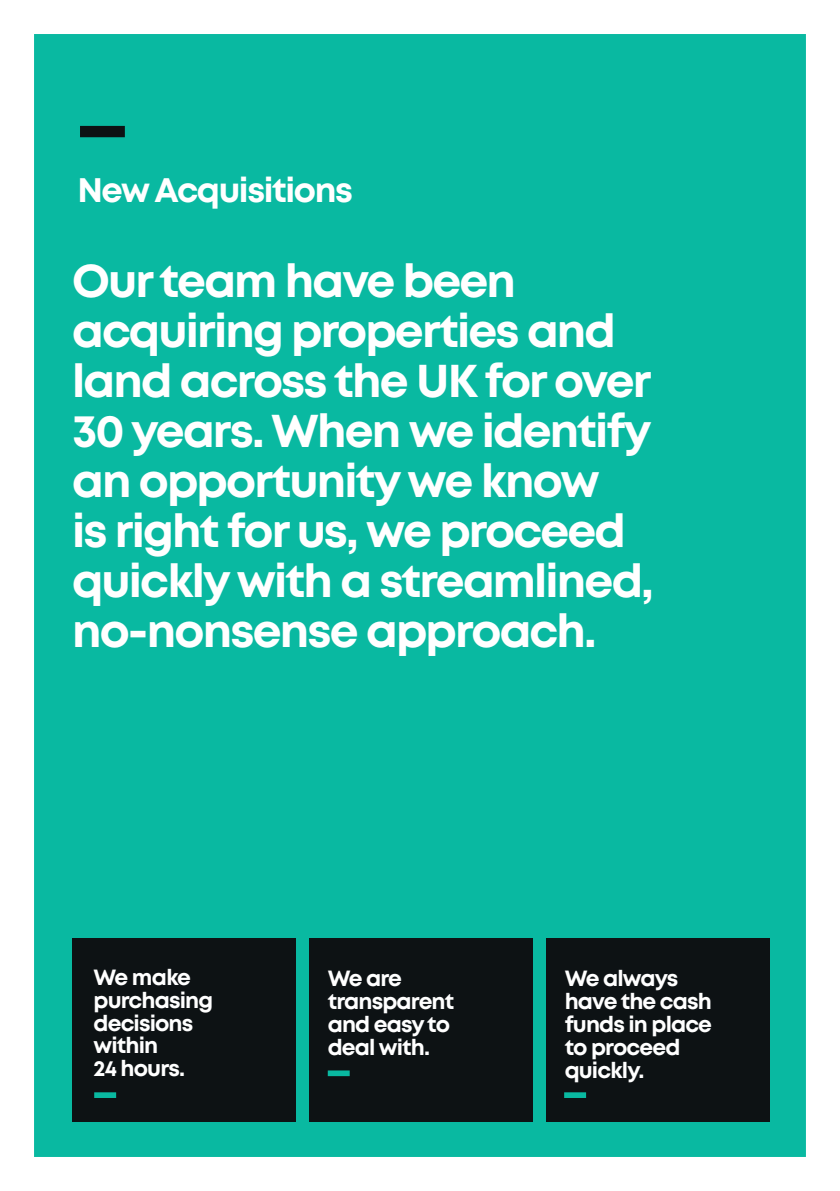
<style>
.page{position:relative;width:840px;height:1191px;background:#fff}
.page>*{position:absolute;margin:0;border:0;box-sizing:border-box;transform-origin:0 0}
.t1{font:700 46px/50px "Mont";letter-spacing:-.04em;color:#fff}
.t2{font:700 34px "Mont";letter-spacing:-.04em;color:#fff}
.t3{font:700 22px/23px "Mont";letter-spacing:-.04em;color:#fff}
</style>
<div class="page">
<div style="left:17px;top:17px;width:805px;height:1157px;background:#09b9a1"></div>
<div style="left:0;top:0;width:839px;height:1191px;border:34px solid #fff"></div>
<div style="left:72px;top:938px;width:223px;height:184px;background:#0d1214"></div>
<div style="left:309px;top:938px;width:223px;height:184px;background:#0d1214"></div>
<div style="left:546px;top:938px;width:222px;height:184px;background:#0d1214"></div>
<div style="left:80px;top:126px;width:45px;height:11px;background:#0d1214"></div>
<div style="left:327px;top:1070px;width:22px;height:6px;background:#09b9a1"></div>
<div style="left:564px;top:1092px;width:21px;height:6px;background:#09b9a1"></div>
<div style="left:94px;top:1092px;width:22px;height:6px;background:#09b9a1"></div>
<p class="t2" style="left:77px;top:168px;width:277px">New Acquisitions</p>
<p class="t1" style="left:72px;top:256px;width:583px">Our team have been acquiring properties and land across the UK for over<br>30 years. When we identify an opportunity we know<br>is right for us, we proceed quickly with a streamlined, no-nonsense approach.</p>
<p class="t3" style="left:94px;top:965px;width:121px">We make purchasing decisions within<br>24 hours.</p>
<p class="t3" style="left:327px;top:966px;width:128px">We are transparent and easy to deal with.</p>
<p class="t3" style="left:564px;top:966px;width:149px">We always have the cash funds in place to proceed quickly.</p>
</div>
